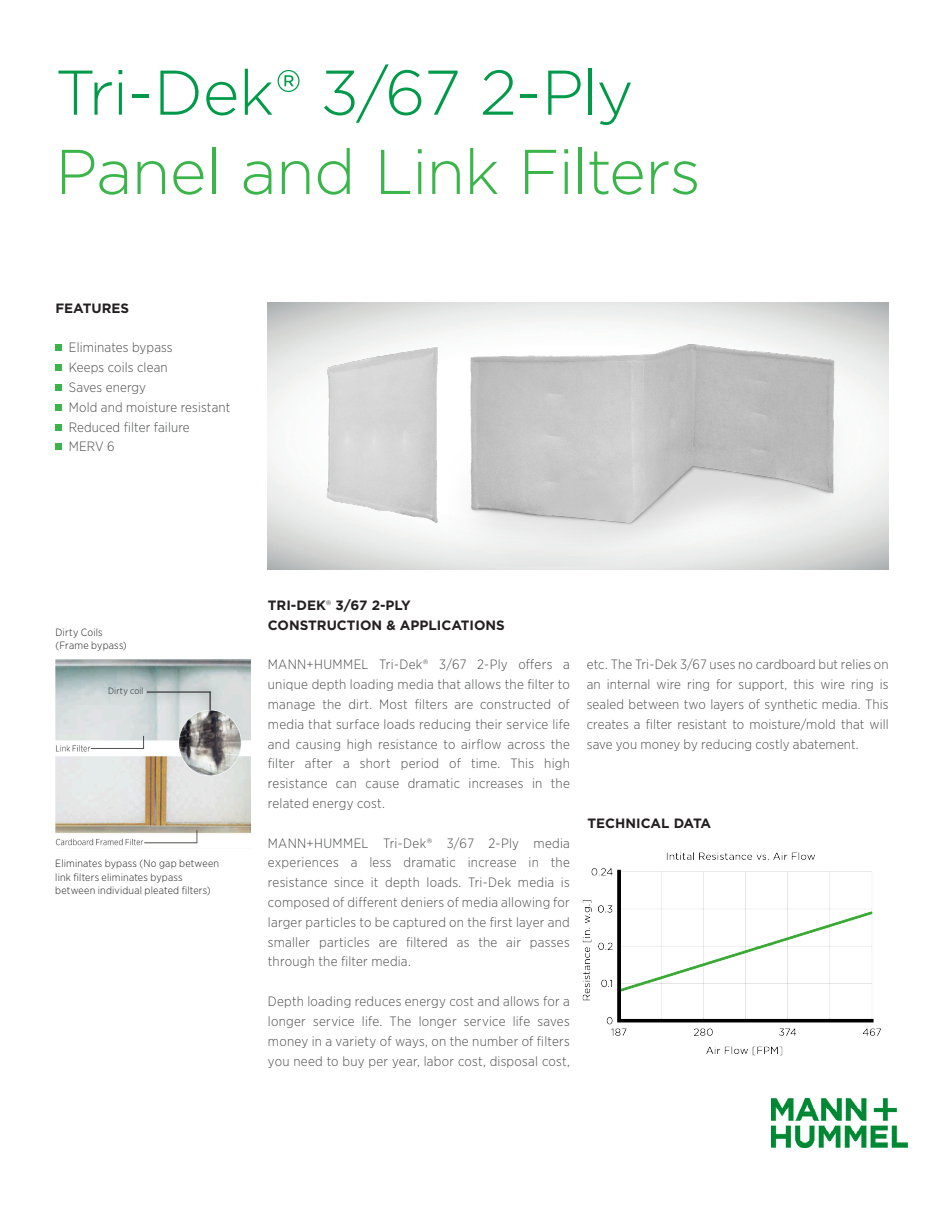
<style>
.page{position:relative;width:944px;height:1214px;background:#fff}
.page>*{position:absolute;margin:0;border:0;box-sizing:border-box;transform-origin:0 0}
.t1{font:300 63px "Gotham";letter-spacing:-.015em;color:#3ab54a}
.t2{font:300 63px "Gotham";letter-spacing:-.02em;color:#009a49}
.t3{font:300 13.5px/19.8px "Gotham Narrow";letter-spacing:.01em;color:#4b4c4d;text-align:justify}
.t4{font:700 13.5px/19.8px "Gotham";color:#231f20}
.t5{font:300 10.5px/13.5px "Gotham Narrow";letter-spacing:.02em;color:#231f20}
.t6{font:300 9px "Gotham Narrow";letter-spacing:.02em;color:#231f20}
.s1{font-weight:300}
.s2{font-family:"Gotham"}
</style>
<div class="page">
<img style="left:771px;top:1098px;width:137px;height:49px">
<div style="left:55px;top:345px;width:7px;height:6px;background:#3ab54a"></div>
<div style="left:55px;top:364px;width:7px;height:7px;background:#3ab54a"></div>
<div style="left:55px;top:384px;width:7px;height:6px;background:#3ab54a"></div>
<div style="left:55px;top:404px;width:7px;height:6px;background:#3ab54a"></div>
<div style="left:55px;top:424px;width:7px;height:6px;background:#3ab54a"></div>
<div style="left:55px;top:444px;width:7px;height:6px;background:#3ab54a"></div>
<img style="left:423px;top:302px;width:458px;height:264px">
<img style="left:582px;top:852px;width:299px;height:204px">
<img style="left:292px;top:328px;width:156px;height:207px">
<img style="left:55px;top:660px;width:196px;height:186px">
<hr style="left:147px;top:691px;width:63px;height:1px;background:#000">
<svg style="left:210px;top:691px;width:1px;height:19px"></svg>
<h1 class="t2" style="left:55px;top:53px;width:579px">Tri-Dek® 3/67 2-Ply</h1>
<h1 class="t1" style="left:55px;top:132px;width:647px">Panel and Link Filters</h1>
<p class="t4" style="left:55px;top:298px;width:75px">FEATURES</p>
<p class="t3" style="left:69px;top:337px;width:163px;text-align:left">Eliminates bypass<br>Keeps coils clean<br>Saves energy<br>Mold and moisture resistant<br>Reduced fi lter failure<br>MERV 6</p>
<p class="t5" style="left:55px;top:625px;width:73px">Dirty Coils (Frame bypass)</p>
<p class="t6" style="left:108px;top:685px;width:37px">Dirty coil</p>
<p class="t5" style="left:55px;top:856px;width:165px">Eliminates bypass (No gap between link fi lters eliminates bypass between individual pleated fi lters)</p>
<p class="t4" style="left:268px;top:595px;width:238px">TRI-DEK<span class="s1">®</span> 3/67 2-PLY<br>CONSTRUCTION &amp; APPLICATIONS</p>
<p class="t3" style="left:268px;top:654px;width:303px">MANN+HUMMEL Tri-Dek<span class="s2">®</span> 3/67 2-Ply offers a unique depth loading media that allows the filter to manage the dirt. Most filters are constructed of media that surface loads reducing their service life and causing high resistance to airflow across the filter after a short period of time. This high resistance can cause dramatic increases in the related energy cost.</p>
<p class="t3" style="left:268px;top:832px;width:303px">MANN+HUMMEL Tri-Dek<span class="s2">®</span> 3/67 2-Ply media experiences a less dramatic increase in the resistance since it depth loads. Tri-Dek media is composed of different deniers of media allowing for larger particles to be captured on the first layer and smaller particles are filtered as the air passes through the filter media.</p>
<p class="t3" style="left:268px;top:991px;width:303px">Depth loading reduces energy cost and allows for a longer service life. The longer service life saves money in a variety of ways, on the number of filters you need to buy per year, labor cost, disposal cost,</p>
<p class="t3" style="left:586px;top:654px;width:303px">etc. The Tri-Dek 3/67 uses no cardboard but relies on an internal wire ring for support, this wire ring is sealed between two layers of synthetic media. This creates a filter resistant to moisture/mold that will save you money by reducing costly abatement.</p>
<p class="t4" style="left:587px;top:813px;width:125px">TECHNICAL DATA</p>
</div>
